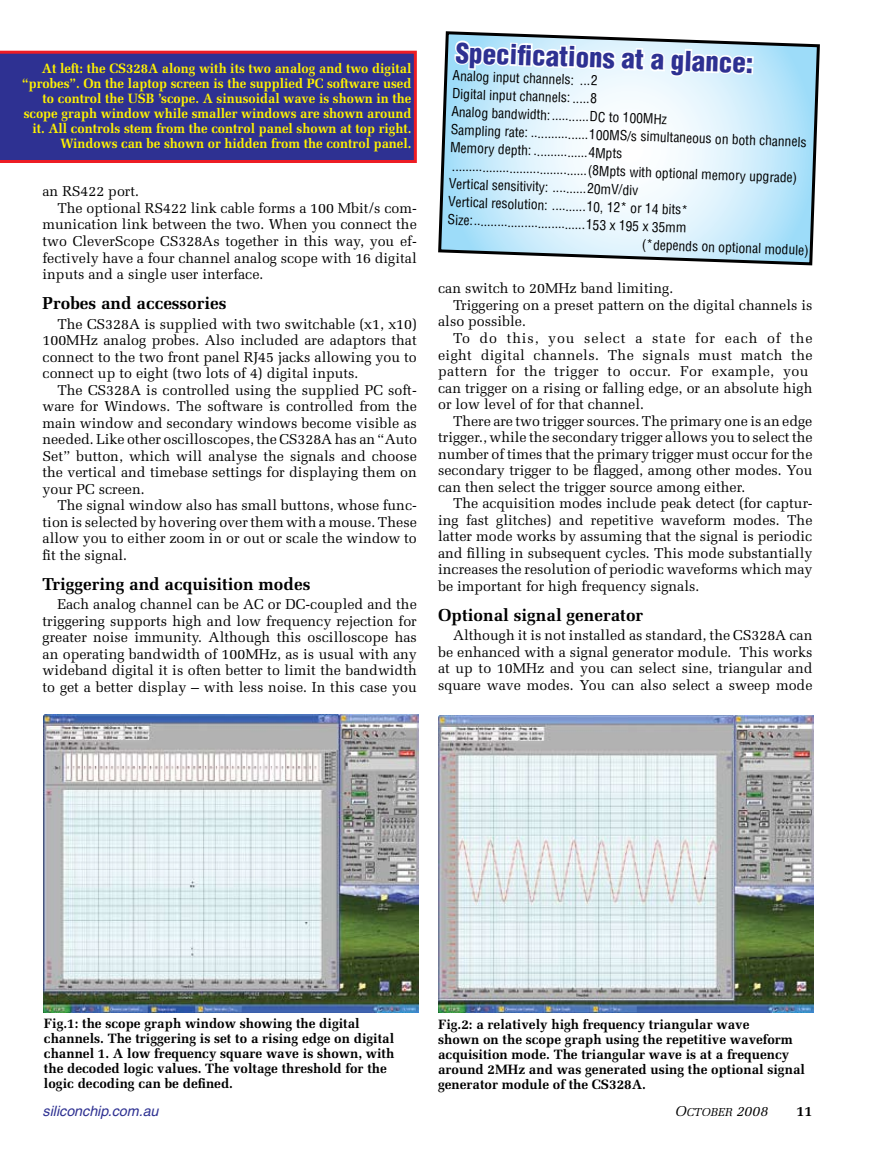
<style>
.page{position:relative;width:872px;height:1170px;background:#fff}
.page>*{position:absolute;margin:0;border:0;box-sizing:border-box;transform-origin:0 0}
.t1{font:900 condensed 27px "Helvetica";color:#2e3192}
.t2{font:700 17.25px "Melior";color:#000}
.t3{font:14.25px/16.5px "Melior";color:#000;text-align:justify}
.t4{font:14.25px "Melior";letter-spacing:.025em;color:#000}
.t5{font:14.25px "Melior";letter-spacing:.03em;color:#000}
.t6{font:14.25px "Melior";letter-spacing:.06em;color:#000}
.t7{font:italic 14.25px "Helvetica";color:#2e3192}
.t8{font:700 14.25px "Melior";color:#000}
.t9{font:700 13.5px/15px "Melior";color:#000}
.t10{font:condensed 13.5px "Helvetica";color:#000}
.t11{font:700 13.5px/15px "Melior";color:#fff200;text-align:right}
.t12{font:11.4px "Melior Italic SC800";color:#000}
.s1{font-family:"Melior";font-style:italic;font-size:14.25px}
.s2{font-size:14.25px}
</style>
<div class="page">
<svg style="left:0;top:50px;width:417px;height:113px;background:#3a318c"></svg>
<svg style="left:438px;top:31px;width:382px;height:235px"></svg>
<svg style="left:453px;top:31px;width:302px;height:214px"></svg>
<img style="left:43px;top:714px;width:376px;height:298px">
<img style="left:438px;top:715px;width:375px;height:297px">
<p class="t11" style="left:22px;top:60px;width:391px">At left: the CS328A along with its two analog and two digital “probes”. On the laptop screen is the supplied PC software used to control the USB ’scope. A sinusoidal wave is shown in the scope graph window while smaller windows are shown around it. All controls stem from the control panel shown at top right.<br>Windows can be shown or hidden from the control panel.</p>
<p class="t3" style="left:43px;top:183px;width:98px">an RS422 port.</p>
<p class="t3" style="left:57px;top:200px;width:361px">The optional RS422 link cable forms a 100 Mbit/s com-</p>
<p class="t3" style="left:43px;top:216px;width:376px">munication link between the two. When you connect the</p>
<p class="t3" style="left:43px;top:233px;width:376px">two CleverScope CS328As together in this way, you ef-</p>
<p class="t3" style="left:43px;top:249px;width:376px">fectively have a four channel analog scope with 16 digital</p>
<p class="t3" style="left:43px;top:266px;width:222px">inputs and a single user interface.</p>
<p class="t2" style="left:43px;top:292px;width:185px">Probes and accessories</p>
<p class="t3" style="left:43px;top:315px;width:376px;text-indent:15px">The CS328A is supplied with two switchable (x1, x10)<br>100MHz analog probes. Also included are adaptors that connect to the two front panel RJ45 jacks allowing you to connect up to eight (two lots of 4) digital inputs.</p>
<p class="t3" style="left:43px;top:381px;width:376px;text-indent:15px">The CS328A is controlled using the supplied PC soft&shy;ware for Windows. The software is controlled from the main window and secondary windows become visible as needed. Like other oscilloscopes, the CS328A has an “Auto Set” button, which will analyse the signals and choose the vertical and timebase settings for displaying them on your PC screen.</p>
<p class="t3" style="left:43px;top:497px;width:376px;text-indent:15px">The signal window also has small buttons, whose func&shy;tion is selected by hovering over them with a mouse. These allow you to either zoom in or out or scale the window to fit the signal.</p>
<p class="t2" style="left:43px;top:573px;width:269px">Triggering and acquisition modes</p>
<p class="t3" style="left:43px;top:596px;width:376px;text-indent:15px">Each analog channel can be AC or DC-coupled and the triggering supports high and low frequency rejection for greater noise immunity. Although this oscilloscope has an operating bandwidth of 100MHz, as is usual with any wideband digital it is often better to limit the bandwidth to get a better display – with less noise. In this case you</p>
<h1 class="t1" style="left:456px;top:36px;width:299px;rotate:2deg">Specifi cations at a glance:</h1>
<p class="t10" style="left:453px;top:67px;width:147px;rotate:2deg">Analog input channels: ...2</p>
<p class="t10" style="left:452px;top:85px;width:147px;rotate:2deg">Digital input channels: .....8</p>
<p class="t10" style="left:452px;top:103px;width:217px;rotate:2deg">Analog bandwidth:...........DC to 100MHz</p>
<p class="t10" style="left:451px;top:121px;width:357px;rotate:2deg">Sampling rate: .................100MS/s simultaneous on both channels</p>
<p class="t10" style="left:450px;top:139px;width:174px;rotate:2deg">Memory depth: ................4Mpts</p>
<p class="t10" style="left:452px;top:157px;width:347px;rotate:2deg">........................................(8Mpts with optional memory upgrade)</p>
<p class="t10" style="left:449px;top:175px;width:191px;rotate:2deg">Vertical sensitivity: ..........20mV/div</p>
<p class="t10" style="left:449px;top:193px;width:241px;rotate:2deg">Vertical resolution: ..........10, 12* or 14 bits*</p>
<p class="t10" style="left:448px;top:211px;width:240px;rotate:2deg">Size:.................................153 x 195 x 35mm</p>
<p class="t10" style="left:642px;top:236px;width:168px;rotate:2deg">(*depends on optional module)</p>
<p class="t3" style="left:438px;top:280px;width:237px">can switch to 20MHz band limiting.</p>
<p class="t3" style="left:453px;top:297px;width:361px">Triggering on a preset pattern on the digital channels is</p>
<p class="t3" style="left:438px;top:313px;width:89px">also possible.</p>
<p class="t6" style="left:453px;top:329px;width:361px">To do this, you select a state for each of the</p>
<p class="t4" style="left:438px;top:346px;width:376px">eight digital channels. The signals must match the</p>
<p class="t5" style="left:438px;top:362px;width:372px">pattern for the trigger to occur. For example, you</p>
<p class="t3" style="left:438px;top:379px;width:376px">can trigger on a rising or falling edge, or an absolute high</p>
<p class="t3" style="left:438px;top:396px;width:207px">or low level of for that channel.</p>
<p class="t3" style="left:453px;top:412px;width:361px">There are two trigger sources. The primary one is an edge</p>
<p class="t3" style="left:438px;top:429px;width:376px">trigger., while the secondary trigger allows you to select the</p>
<p class="t3" style="left:438px;top:445px;width:376px">number of times that the primary trigger must occur for the</p>
<p class="t3" style="left:438px;top:462px;width:376px">secondary trigger to be flagged, among other modes. You</p>
<p class="t3" style="left:438px;top:478px;width:309px">can then select the trigger source among either.</p>
<p class="t3" style="left:453px;top:495px;width:361px">The acquisition modes include peak detect (for captur-</p>
<p class="t3" style="left:438px;top:511px;width:376px">ing fast glitches) and repetitive waveform modes. The</p>
<p class="t3" style="left:438px;top:528px;width:376px">latter mode works by assuming that the signal is periodic</p>
<p class="t3" style="left:438px;top:544px;width:376px">and filling in subsequent cycles. This mode substantially</p>
<p class="t3" style="left:438px;top:561px;width:376px">increases the resolution of periodic waveforms which may</p>
<p class="t3" style="left:438px;top:577px;width:263px">be important for high frequency signals.</p>
<p class="t2" style="left:438px;top:604px;width:207px">Optional signal generator</p>
<p class="t3" style="left:438px;top:627px;width:376px;text-indent:15px">Although it is not installed as standard, the CS328A can be enhanced with a signal generator module. This works at up to 10MHz and you can select sine, triangular and square wave modes. You can also select a sweep mode</p>
<p class="t9" style="left:44px;top:1015px;width:352px">Fig.1: the scope graph window showing the digital channels. The triggering is set to a rising edge on digital channel 1. A low frequency square wave is shown, with the decoded logic values. The voltage threshold for the logic decoding can be defined.</p>
<p class="t9" style="left:438px;top:1016px;width:368px">Fig.2: a relatively high frequency triangular wave<br>shown on the scope graph using the repetitive waveform acquisition mode. The triangular wave is at a frequency around 2MHz and was generated using the optional signal generator module of the CS328A.</p>
<p class="t7" style="left:43px;top:1102px;width:117px">siliconchip.com.au</p>
<p class="t12" style="left:675px;top:1104px;width:94px"><span class="s1">O</span>CTOBER <span class="s2">2008</span></p>
<p class="t8" style="left:796px;top:1101px;width:17px">11</p>
</div>
